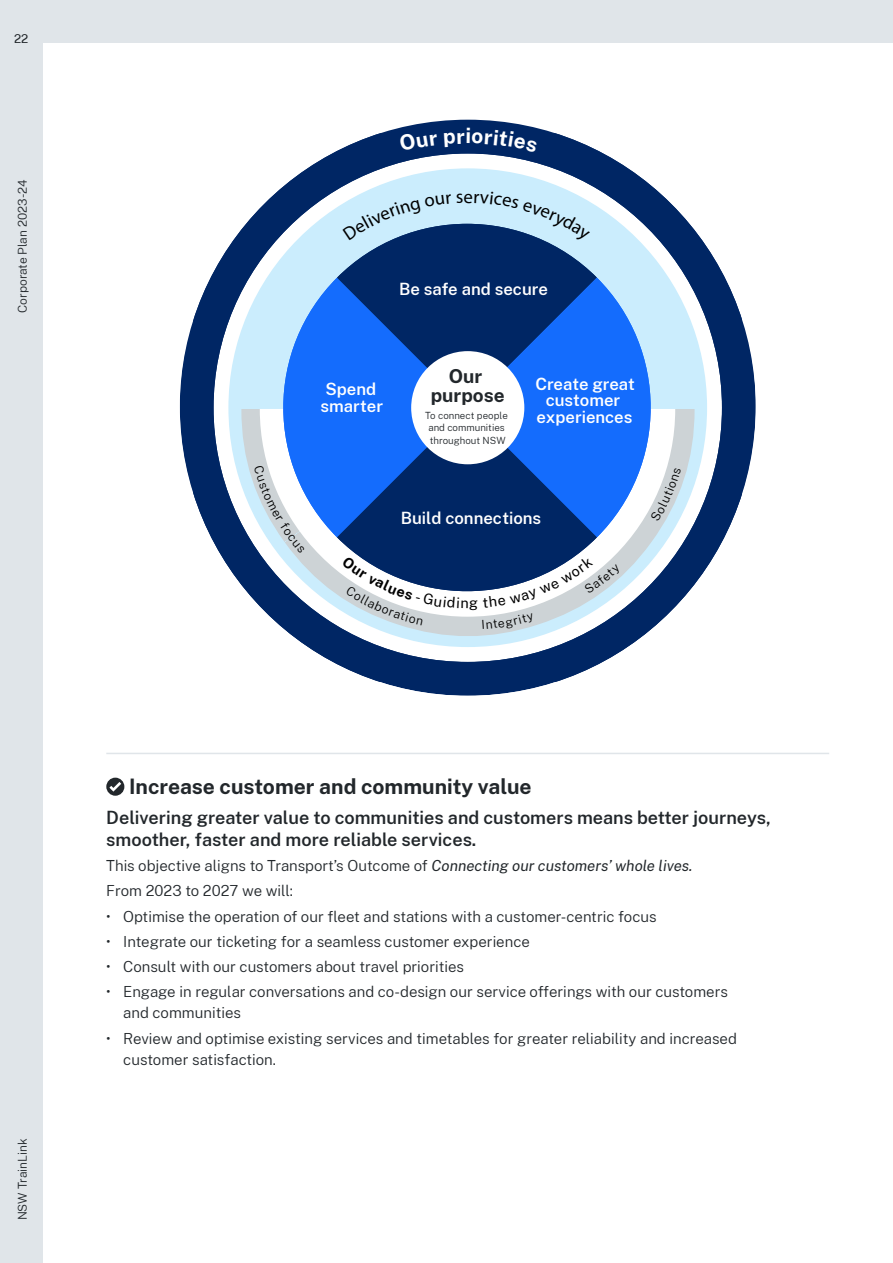
<style>
.page{position:relative;width:893px;height:1263px;background:#fff}
.page>*{position:absolute;margin:0;border:0;box-sizing:border-box;transform-origin:0 0}
.t1{font:700 21px "Public Sans NSW";color:#22272b}
.t2{font:700 18.9px "Public Sans NSW";color:#22272b}
.t3{font:600 18px/21.6px "Public Sans NSW";color:#22272b}
.t4{font:600 16.65px/16.4px "Public Sans NSW";color:#fff}
.t5{font:300 15px/21px "Public Sans NSW";color:#22272b}
.t6{font:300 12px "Public Sans NSW";color:#22272b}
.t7{font:12px "Public Sans NSW";color:#22272b}
.t8{font:300 9.75px/12.6px "Public Sans NSW";color:#22272b;text-align:center}
.s1{font-weight:400;font-style:italic}
</style>
<div class="page">
<div style="left:0;top:0;width:43px;height:1263px;background:#e0e5e9"></div>
<div style="left:0;top:0;width:893px;height:43px;background:#e0e5e9"></div>
<svg style="left:180px;top:120px;width:576px;height:576px"></svg>
<svg style="left:193px;top:133px;width:549px;height:549px"></svg>
<svg style="left:241px;top:409px;width:454px;height:231px"></svg>
<svg style="left:260px;top:409px;width:415px;height:208px"></svg>
<svg style="left:265px;top:278px;width:72px;height:259px;background:#65a3fd"></svg>
<svg style="left:337px;top:224px;width:260px;height:183px;background:#15499c"></svg>
<svg style="left:467px;top:278px;width:202px;height:259px;background:#427eda"></svg>
<svg style="left:337px;top:407px;width:260px;height:202px;background:#0d47a7"></svg>
<div style="left:411px;top:351px;width:113px;height:113px;background:#fff;border-radius:50%"></div>
<svg style="left:106px;top:778px;width:18px;height:18px"></svg>
<svg style="left:107px;top:779px;width:17px;height:14px"></svg>
<hr style="left:106px;top:753px;width:723px;height:1px;background:#e0e5e9">
<svg style="left:343px;top:194px;width:108px;height:46px;background:#b4d6eb"></svg>
<svg style="left:457px;top:191px;width:133px;height:52px;background:#a6c8e1"></svg>
<svg style="left:254px;top:465px;width:51px;height:88px"></svg>
<svg style="left:651px;top:467px;width:30px;height:55px"></svg>
<svg style="left:342px;top:556px;width:280px;height:73px"></svg>
<svg style="left:399px;top:133px;width:39px;height:18px"></svg>
<div style="left:444px;top:128px;width:93px;height:24px;background:#002664"></div>
<p class="t7" style="left:14px;top:29px;width:16px">22</p>
<p class="t6" style="left:14px;top:313px;width:135px;rotate:-90deg">Corporate Plan 2023-24</p>
<p class="t4" style="left:399px;top:279px;width:150px">Be safe and secure</p>
<p class="t2" style="left:449px;top:361px;width:35px">Our</p>
<p class="t8" style="left:425px;top:408px;width:84px">To connect people and communities throughout NSW</p>
<p class="t4" style="left:320px;top:380px;width:64px">Spend smarter</p>
<p class="t4" style="left:535px;top:375px;width:101px;text-align:center">Create great customer experiences</p>
<p class="t2" style="left:431px;top:381px;width:75px">purpose</p>
<p class="t4" style="left:401px;top:508px;width:142px">Build connections</p>
<p class="t6" style="left:14px;top:1220px;width:83px;rotate:-90deg">NSW TrainLink</p>
<h1 class="t1" style="left:129px;top:771px;width:404px">Increase customer and community value</h1>
<p class="t3" style="left:106px;top:806px;width:666px">Delivering greater value to communities and customers means better journeys, smoother, faster and more reliable services.</p>
<p class="t5" style="left:106px;top:852px;width:588px;line-height:25.2px">This objective aligns to Transport’s Outcome of <span class="s1">Connecting our customers’ whole lives.<br></span>From 2023 to 2027 we will:</p>
<p class="t5" style="left:106px;top:905px;width:552px">• Optimise the operation of our fleet and stations with a customer-centric focus</p>
<p class="t5" style="left:106px;top:930px;width:425px">• Integrate our ticketing for a seamless customer experience</p>
<p class="t5" style="left:106px;top:955px;width:359px">• Consult with our customers about travel priorities</p>
<p class="t5" style="left:123px;top:980px;width:606px;text-indent:-17px">• Engage in regular conversations and co-design our service offerings with our customers and communities</p>
<p class="t5" style="left:123px;top:1027px;width:615px;text-indent:-17px">• Review and optimise existing services and timetables for greater reliability and increased customer satisfaction.</p>
</div>
